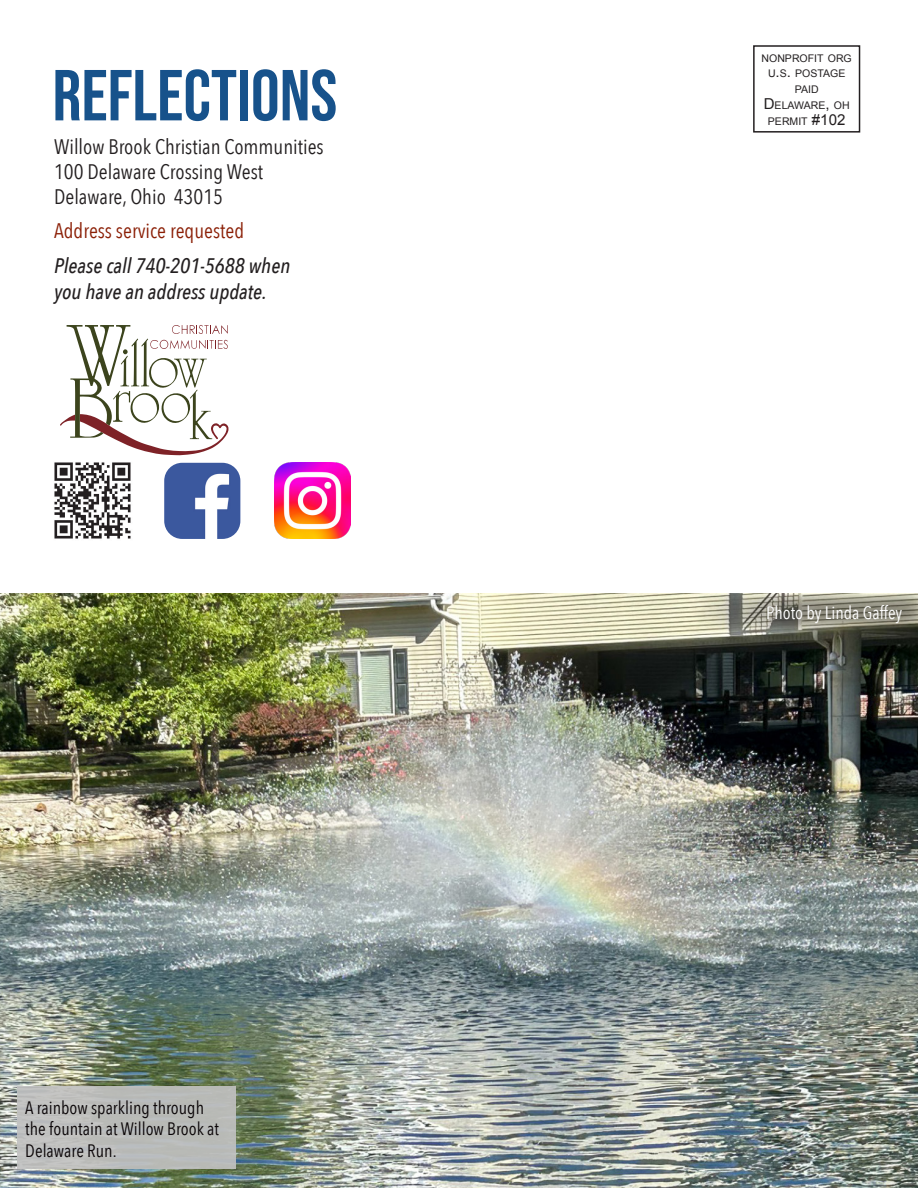
<style>
.page{position:relative;width:918px;height:1188px;background:#fff}
.page>*{position:absolute;margin:0;border:0;box-sizing:border-box;transform-origin:0 0}
.t1{font:72px "Bebas Neue";color:#17528b}
.t2{font:21px "Avenir Next Condensed";color:#231f20}
.t3{font:italic 500 21px/25.2px "Avenir Next Condensed";color:#231f20}
.t4{font:21px "Avenir Next Condensed";color:#8b1f06}
.t5{font:18px/21.6px "Avenir Next Condensed";color:#0a0507}
.t6{font:18px "Avenir Next Condensed";color:#fff}
.Headings{font:10.5px "Arial";color:#231f20}
.s1{font-size:15px}
</style>
<div class="page">
<img style="left:164px;top:463px;width:76px;height:76px">
<div style="left:753px;top:45px;width:107px;height:88px;border:2px solid #231f20"></div>
<img style="left:54px;top:462px;width:77px;height:77px">
<img style="left:275px;top:463px;width:76px;height:76px">
<img style="left:0;top:593px;width:918px;height:595px">
<div style="left:17px;top:1086px;width:218px;height:83px;background:#b9bbba"></div>
<svg style="left:689px;top:594px;width:229px;height:37px;background:#959383"></svg>
<svg style="left:60px;top:325px;width:169px;height:130px"></svg>
<p class="t1" style="left:52px;top:55px;width:286px">REFLECTIONS</p>
<p class="t2" style="left:54px;top:128px;width:271px">Willow Brook Christian Communities</p>
<p class="t2" style="left:54px;top:153px;width:211px">100 Delaware Crossing West</p>
<p class="t2" style="left:54px;top:179px;width:170px">Delaware, Ohio 43015</p>
<p class="t4" style="left:54px;top:213px;width:192px">Address service requested</p>
<p class="t3" style="left:54px;top:253px;width:238px">Please call 740-201-5688 when you have an address update.</p>
<p class="t5" style="left:25px;top:1096px;width:195px">A rainbow sparkling through the fountain at Willow Brook at<br>Delaware Run.</p>
<p class="Headings" style="left:762px;top:51px;width:92px">NONPROFIT ORG</p>
<p class="Headings" style="left:768px;top:67px;width:79px">U<span class="s1">.</span>S<span class="s1">.</span> POSTAGE</p>
<p class="Headings" style="left:795px;top:83px;width:25px">PAID</p>
<p class="Headings" style="left:764px;top:98px;width:87px"><span class="s1">D</span> ELAWARE<span class="s1">,</span> OH</p>
<p class="Headings" style="left:768px;top:114px;width:79px">PERMIT <span class="s1">#102</span></p>
<p class="t6" style="left:766px;top:597px;width:138px">Photo by Linda Gaffey</p>
</div>
